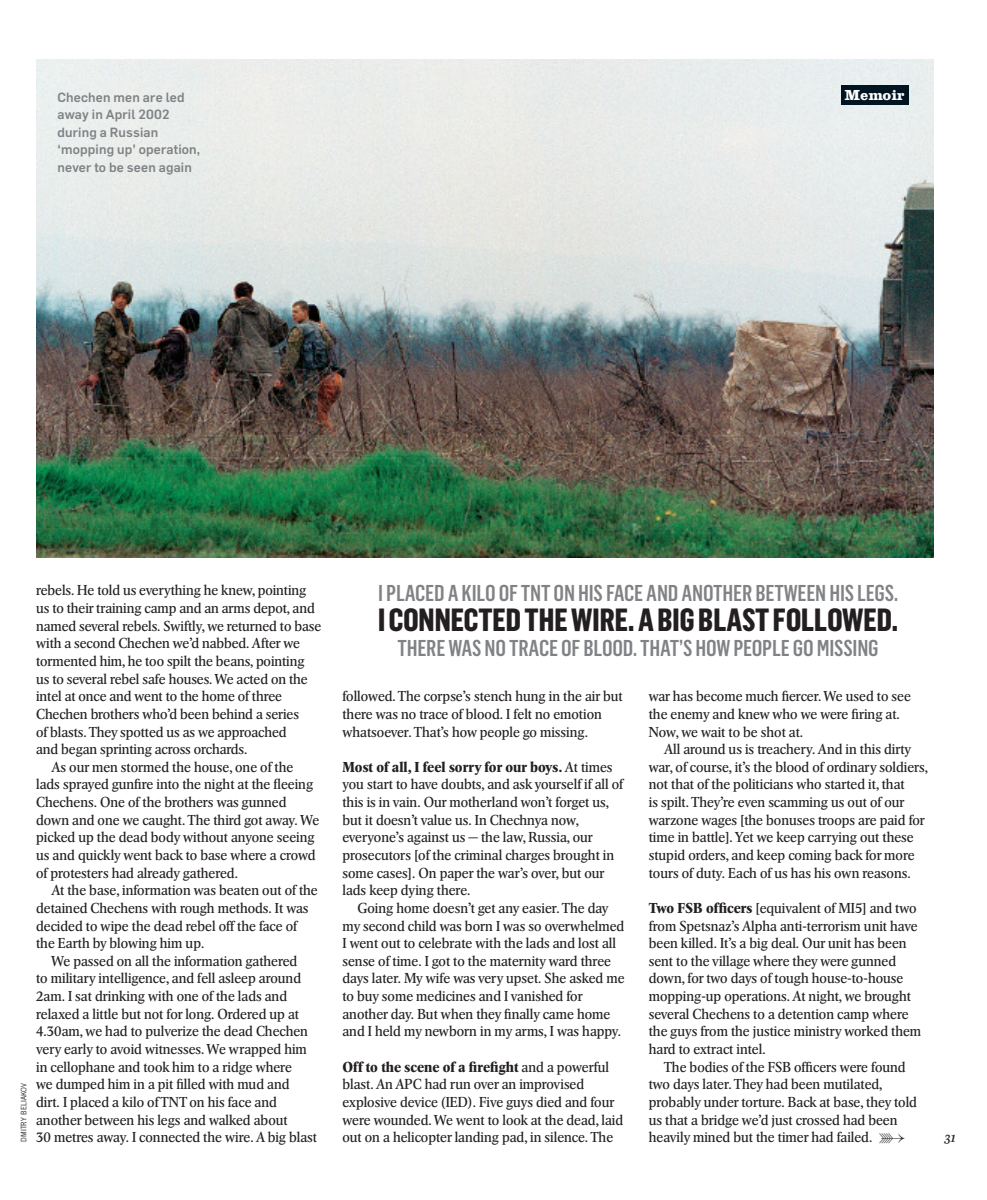
<style>
.page{position:relative;width:987px;height:1200px;background:#fff}
.page>*{position:absolute;margin:0;border:0;box-sizing:border-box;transform-origin:0 0}
.Pullquote_small_farn{font:800 31.5px "Flama Cond";color:#231f20}
.Pullquote_small_farn-2{font:500 22.5px "Flama Cond";letter-spacing:-.01em;color:#808285}
.Wob{font:800 15px "Clarendon";letter-spacing:-.01em;color:#fff}
.Ragged{font:14.25px/17.7px "Arena New";color:#231f20}
.Arrow{font:14.1px "S Times Pi News";color:#231f20}
.t1{font:italic 13.5px "Farnham Text";color:#231f20}
.Picture_caption{font:500 13.2px/17.7px "Flama Stdr";letter-spacing:.01em;color:#808285}
.credit{font:8.25px "News Gothic 2";letter-spacing:.02em;color:#231f20}
.s1{font-weight:700}
</style>
<div class="page">
<img style="left:36px;top:60px;width:897px;height:497px">
<div style="left:841px;top:85px;width:67px;height:20px;background:#001421"></div>
<p class="Picture_caption" style="left:57px;top:88px;width:144px">Chechen men are led away in April 2002 during a Russian ‘mopping up’ operation, never to be seen again</p>
<p class="Wob" style="left:844px;top:86px;width:61px">Memoir</p>
<p class="credit" style="left:19px;top:1141px;width:60px;rotate:-90deg">DMITRY BELIAKOV</p>
<p class="Ragged" style="left:36px;top:581px;width:286px">rebels. He told us everything he knew, pointing us to their training camp and an arms depot, and named several rebels. Swiftly, we returned to base with a second Chechen we’d nabbed. After we tormented him, he too spilt the beans, pointing us to several rebel safe houses. We acted on the intel at once and went to the home of three Chechen brothers who’d been behind a series<br>of blasts. They spotted us as we approached<br>and began sprinting across orchards.</p>
<p class="Ragged" style="left:36px;top:757px;width:284px;text-indent:15px">As our men stormed the house, one of the lads sprayed gunfire into the night at the fleeing Chechens. One of the brothers was gunned down and one we caught. The third got away. We picked up the dead body without anyone seeing us and quickly went back to base where a crowd of protesters had already gathered.</p>
<p class="Ragged" style="left:36px;top:881px;width:283px;text-indent:15px">At the base, information was beaten out of the detained Chechens with rough methods. It was decided to wipe the dead rebel off the face of the Earth by blowing him up.</p>
<p class="Ragged" style="left:36px;top:951px;width:282px;text-indent:15px">We passed on all the information gathered<br>to military intelligence, and fell asleep around 2am. I sat drinking with one of the lads and relaxed a little but not for long. Ordered up at 4.30am, we had to pulverize the dead Chechen very early to avoid witnesses. We wrapped him in cellophane and took him to a ridge where<br>we dumped him in a pit filled with mud and<br>dirt. I placed a kilo of TNT on his face and another between his legs and walked about<br>30 metres away. I connected the wire. A big blast</p>
<p class="Pullquote_small_farn-2" style="left:378px;top:580px;width:521px">I PLACED A KILO OF TNT ON HIS FACE AND ANOTHER BETWEEN HIS LEGS.</p>
<p class="Pullquote_small_farn" style="left:378px;top:602px;width:521px">I CONNECTED THE WIRE. A BIG BLAST FOLLOWED.</p>
<p class="Pullquote_small_farn-2" style="left:397px;top:634px;width:483px">THERE WAS NO TRACE OF BLOOD. THAT’S HOW PEOPLE GO MISSING</p>
<p class="Ragged" style="left:342px;top:687px;width:282px">followed. The corpse’s stench hung in the air but there was no trace of blood. I felt no emotion whatsoever. That’s how people go missing.</p>
<p class="Ragged" style="left:342px;top:757px;width:282px"><span class="s1">Most of all, I feel sorry for our boys.</span> At times you start to have doubts, and ask yourself if all of this is in vain. Our motherland won’t forget us, but it doesn’t value us. In Chechnya now, everyone’s against us — the law, Russia, our prosecutors [of the criminal charges brought in some cases]. On paper the war’s over, but our lads keep dying there.</p>
<p class="Ragged" style="left:342px;top:898px;width:283px;text-indent:15px">Going home doesn’t get any easier. The day my second child was born I was so overwhelmed I went out to celebrate with the lads and lost all sense of time. I got to the maternity ward three days later. My wife was very upset. She asked me to buy some medicines and I vanished for another day. But when they finally came home and I held my newborn in my arms, I was happy.</p>
<p class="Ragged" style="left:342px;top:1057px;width:282px"><span class="s1">Off to the scene of a firefight</span> and a powerful blast. An APC had run over an improvised explosive device (IED). Five guys died and four were wounded. We went to look at the dead, laid out on a helicopter landing pad, in silence. The</p>
<p class="Ragged" style="left:648px;top:687px;width:263px">war has become much fiercer. We used to see the enemy and knew who we were firing at.<br>Now, we wait to be shot at.</p>
<p class="Ragged" style="left:648px;top:740px;width:281px;text-indent:15px">All around us is treachery. And in this dirty war, of course, it’s the blood of ordinary soldiers, not that of the politicians who started it, that<br>is spilt. They’re even scamming us out of our warzone wages [the bonuses troops are paid for time in battle]. Yet we keep carrying out these stupid orders, and keep coming back for more tours of duty. Each of us has his own reasons.</p>
<p class="Ragged" style="left:648px;top:898px;width:274px"><span class="s1">Two FSB officers</span> [equivalent of MI5] and two from Spetsnaz’s Alpha anti-terrorism unit have been killed. It’s a big deal. Our unit has been sent to the village where they were gunned down, for two days of tough house-to-house mopping-up operations. At night, we brought several Chechens to a detention camp where the guys from the justice ministry worked them hard to extract intel.</p>
<p class="Ragged" style="left:648px;top:1057px;width:270px;text-indent:15px">The bodies of the FSB officers were found two days later. They had been mutilated, probably under torture. Back at base, they told us that a bridge we’d just crossed had been</p>
<p class="Ragged" style="left:648px;top:1128px;width:225px">heavily mined but the timer had failed.</p>
<p class="Arrow" style="left:879px;top:1130px;width:27px">a</p>
<p class="t1" style="left:944px;top:1129px;width:13px">31</p>
</div>
